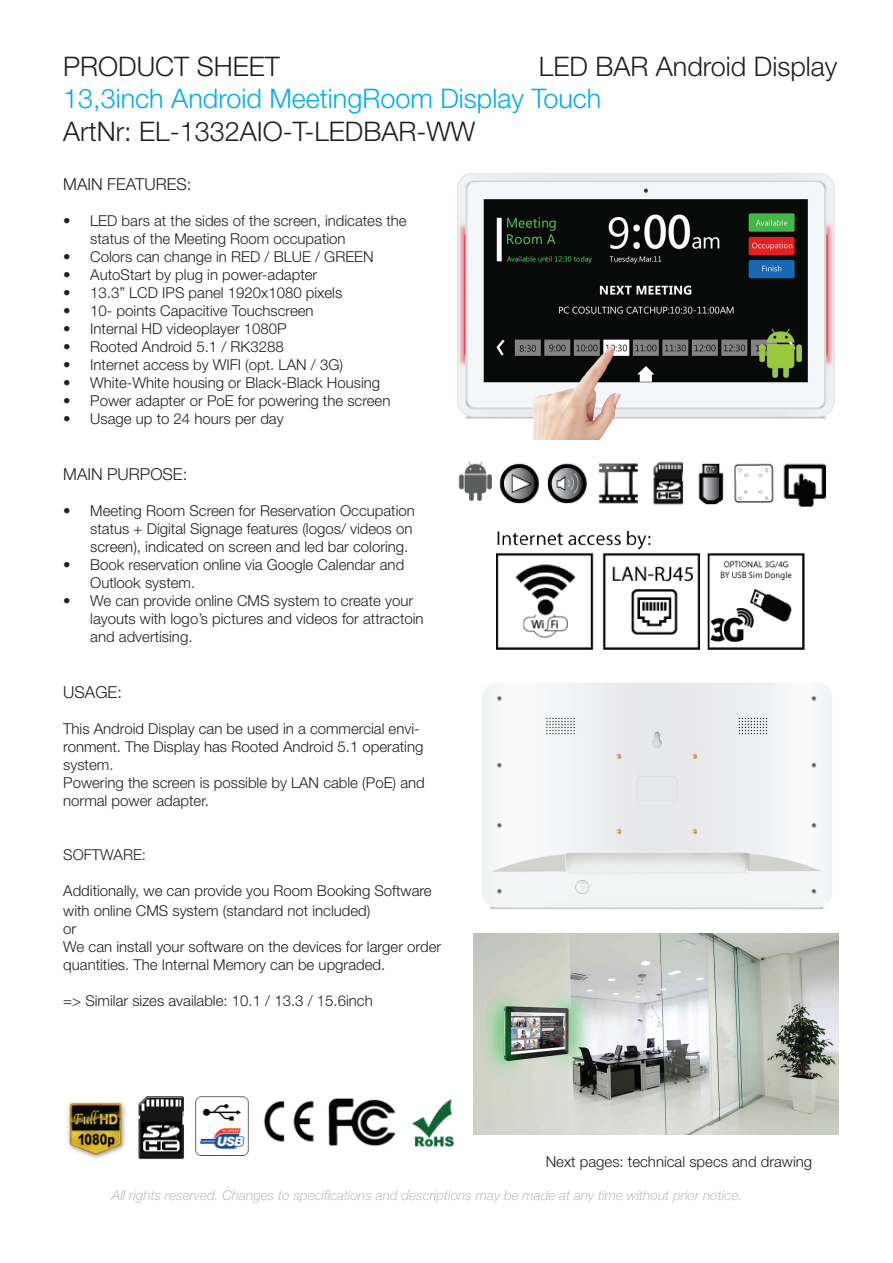
<style>
.page{position:relative;width:893px;height:1263px;background:#fff}
.page>*{position:absolute;margin:0;border:0;box-sizing:border-box;transform-origin:0 0}
.t1{font:300 27px "Helvetica Neue LT";color:#231f20}
.t2{font:300 27px "Helvetica Neue LT";color:#00aeef}
.t3{font:300 16.5px "Helvetica Neue LT";color:#231f20}
.t4{font:300 15px/18px "Helvetica Neue LT";color:#231f20}
.t5{font:italic 300 13.5px "Helvetica Neue";color:#bfbebe}
</style>
<div class="page">
<img style="left:457px;top:173px;width:378px;height:246px">
<img style="left:67px;top:1101px;width:58px;height:58px">
<img style="left:138px;top:1096px;width:46px;height:64px">
<img style="left:196px;top:1096px;width:52px;height:60px">
<img style="left:263px;top:1098px;width:192px;height:50px">
<img style="left:458px;top:461px;width:368px;height:46px">
<img style="left:756px;top:328px;width:49px;height:49px">
<img style="left:532px;top:344px;width:89px;height:95px">
<img style="left:496px;top:530px;width:308px;height:120px">
<img style="left:474px;top:933px;width:364px;height:201px">
<img style="left:482px;top:683px;width:350px;height:227px">
<h1 class="t1" style="left:63px;top:50px;width:218px">PRODUCT SHEET</h1>
<h1 class="t1" style="left:539px;top:50px;width:300px">LED BAR Android Display</h1>
<h1 class="t2" style="left:63px;top:82px;width:540px">13,3inch Android MeetingRoom Display Touch</h1>
<h1 class="t1" style="left:63px;top:115px;width:414px">ArtNr: EL-1332AIO-T-LEDBAR-WW</h1>
<p class="t3" style="left:63px;top:174px;width:130px">MAIN FEATURES:</p>
<p class="t4" style="left:90px;top:212px;width:318px;text-indent:-27px">• LED bars at the sides of the screen, indicates the status of the Meeting Room occupation</p>
<p class="t4" style="left:63px;top:248px;width:312px">• Colors can change in RED / BLUE / GREEN</p>
<p class="t4" style="left:63px;top:266px;width:256px">• AutoStart by plug in power-adapter</p>
<p class="t4" style="left:63px;top:284px;width:281px">• 13.3” LCD IPS panel 1920x1080 pixels</p>
<p class="t4" style="left:63px;top:302px;width:252px">• 10- points Capacitive Touchscreen</p>
<p class="t4" style="left:63px;top:320px;width:225px">• Internal HD videoplayer 1080P</p>
<p class="t4" style="left:63px;top:338px;width:222px">• Rooted Android 5.1 / RK3288</p>
<p class="t4" style="left:63px;top:356px;width:281px">• Internet access by WIFI (opt. LAN / 3G)</p>
<p class="t4" style="left:63px;top:374px;width:319px">• White-White housing or Black-Black Housing</p>
<p class="t4" style="left:63px;top:392px;width:329px">• Power adapter or PoE for powering the screen</p>
<p class="t4" style="left:63px;top:410px;width:222px">• Usage up to 24 hours per day</p>
<p class="t3" style="left:63px;top:464px;width:126px">MAIN PURPOSE:</p>
<p class="t4" style="left:90px;top:501px;width:326px;text-indent:-27px">• Meeting Room Screen for Reservation Occupation status + Digital Signage features (logos/ videos on screen), indicated on screen and led bar coloring.</p>
<p class="t4" style="left:90px;top:555px;width:316px;text-indent:-27px">• Book reservation online via Google Calendar and<br>Outlook system.</p>
<p class="t4" style="left:90px;top:591px;width:335px;text-indent:-27px">• We can provide online CMS system to create your layouts with logo’s pictures and videos for attractoin and advertising.</p>
<p class="t3" style="left:63px;top:682px;width:60px">USAGE:</p>
<p class="t4" style="left:63px;top:719px;width:363px">This Android Display can be used in a commercial envi&shy;ronment. The Display has Rooted Android 5.1 operating system.<br>Powering the screen is possible by LAN cable (PoE) and normal power adapter.</p>
<p class="t4" style="left:63px;top:845px;width:84px">SOFTWARE:</p>
<p class="t4" style="left:63px;top:880px;width:370px;line-height:19.8px">Additionally, we can provide you Room Booking Software with online CMS system (standard not included)</p>
<p class="t4" style="left:63px;top:919px;width:379px">or<br>We can install your software on the devices for larger order quantities. The Internal Memory can be upgraded.</p>
<p class="t4" style="left:63px;top:991px;width:311px">=&gt; Similar sizes available: 10.1 / 13.3 / 15.6inch</p>
<p class="t4" style="left:546px;top:1153px;width:268px">Next pages: technical specs and drawing</p>
<p class="t5" style="left:112px;top:1185px;width:632px">All rights reserved. Changes to specifications and descriptions may be made at any time without prior notice.</p>
</div>
